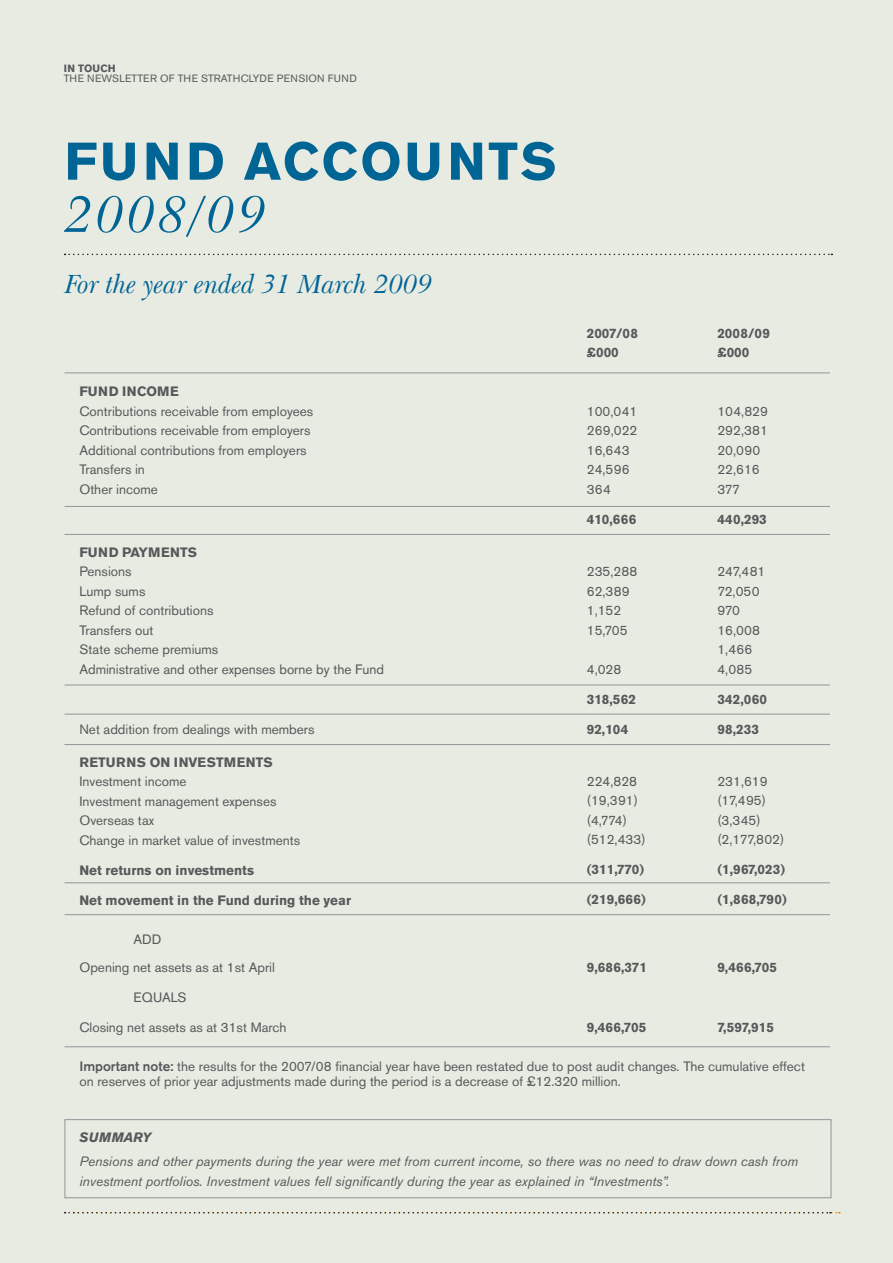
<style>
.page{position:relative;width:893px;height:1263px;background:#e8ebe2}
.page>*{position:absolute;margin:0;border:0;box-sizing:border-box;transform-origin:0 0}
.t1{font:700 52.5px "Akzidenz Grotesk BE";letter-spacing:.05em;color:#006494}
.t2{font:italic 52.5px "New Baskerville IT Cby BT";letter-spacing:.05em;color:#006494}
.t3{font:italic 27px "New Baskerville IT Cby BT";letter-spacing:-.01em;color:#006494}
.t4{font:13.5px/19.5px "Akzidenz Grotesk BE";color:#57585a}
.t5{font:700 13.5px/19.5px "Akzidenz Grotesk BE";color:#57585a}
.t6{font:italic 13.5px/19.5px "Akzidenz Grotesk BE";color:#57585a}
.t7{font:700 13.5px "Akzidenz Grotesk BE";letter-spacing:.03em;color:#57585a}
.t8{font:italic 700 13.5px "Akzidenz Grotesk BE";letter-spacing:.01em;color:#57585a}
.t9{font:10.5px "Akzidenz Grotesk BE";letter-spacing:.03em;color:#57585a}
.t10{font:700 10.5px "Akzidenz Grotesk BE";letter-spacing:.01em;color:#57585a}
.s1{font-weight:500}
</style>
<div class="page">
<svg style="left:65px;top:254px;width:767px;height:1px"></svg>
<svg style="left:65px;top:1212px;width:775px;height:1px"></svg>
<hr style="left:65px;top:372px;width:765px;height:1px;background:#939598">
<hr style="left:65px;top:506px;width:765px;height:1px;background:#939598">
<hr style="left:65px;top:534px;width:765px;height:1px;background:#939598">
<hr style="left:65px;top:685px;width:765px;height:1px;background:#939598">
<hr style="left:65px;top:714px;width:765px;height:1px;background:#939598">
<hr style="left:65px;top:744px;width:765px;height:1px;background:#939598">
<hr style="left:65px;top:1046px;width:765px;height:1px;background:#939598">
<hr style="left:65px;top:882px;width:765px;height:1px;background:#939598">
<div style="left:65px;top:1119px;width:766px;height:79px;border:1px solid #939598"></div>
<hr style="left:65px;top:914px;width:765px;height:1px;background:#939598">
<p class="t10" style="left:64px;top:62px;width:53px">IN TOUCH</p>
<p class="t9" style="left:64px;top:72px;width:295px">THE NEWSLETTER OF THE STRATHCLYDE PENSION FUND</p>
<h1 class="t1" style="left:65px;top:131px;width:494px">FUND ACCOUNTS</h1>
<h1 class="t2" style="left:65px;top:182px;width:204px">2008/09</h1>
<h2 class="t3" style="left:65px;top:267px;width:369px">For the year ended 31 March 2009</h2>
<p class="t7" style="left:79px;top:384px;width:101px">FUND INCOME</p>
<p class="t4" style="left:79px;top:401px;width:236px">Contributions receivable from employees<br>Contributions receivable from employers<br>Additional contributions from employers<br>Transfers in<br>Other income</p>
<p class="t5" style="left:587px;top:324px;width:53px">2007/08 £000</p>
<p class="t4" style="left:587px;top:401px;width:52px">100,041<br>269,022<br>16,643<br>24,596<br>364</p>
<p class="t5" style="left:587px;top:510px;width:51px">410,666</p>
<p class="t5" style="left:717px;top:324px;width:54px">2008/09 £000</p>
<p class="t4" style="left:717px;top:401px;width:52px">104,829<br>292,381<br>20,090<br>22,616<br>377</p>
<p class="t5" style="left:717px;top:510px;width:51px">440,293</p>
<p class="t5" style="left:79px;top:543px;width:119px">FUND PAYMENTS</p>
<p class="t4" style="left:79px;top:562px;width:306px">Pensions<br>Lump sums<br>Refund of contributions<br>Transfers out<br>State scheme premiums<br>Administrative and other expenses borne by the Fund</p>
<p class="t4" style="left:587px;top:562px;width:52px">235,288<br>62,389<br>1,152<br>15,705</p>
<p class="t4" style="left:587px;top:659px;width:36px">4,028</p>
<p class="t5" style="left:587px;top:690px;width:51px">318,562</p>
<p class="t5" style="left:587px;top:720px;width:43px">92,104</p>
<p class="t4" style="left:717px;top:562px;width:50px">247,481<br>72,050<br>970<br>16,008<br>1,466<br>4,085</p>
<p class="t5" style="left:717px;top:690px;width:51px">342,060</p>
<p class="t5" style="left:717px;top:720px;width:43px">98,233</p>
<p class="t4" style="left:79px;top:719px;width:237px">Net addition from dealings with members</p>
<p class="t5" style="left:79px;top:753px;width:195px">RETURNS ON INVESTMENTS</p>
<p class="t4" style="left:79px;top:772px;width:222px">Investment income<br>Investment management expenses<br>Overseas tax<br>Change in market value of investments</p>
<p class="t5" style="left:79px;top:861px;width:176px">Net returns on investments</p>
<p class="t5" style="left:79px;top:891px;width:273px">Net movement in the Fund during the year</p>
<p class="t4" style="left:79px;top:925px;width:197px;line-height:28px;text-indent:54px">ADD<br>Opening net assets as at 1st April</p>
<p class="t4" style="left:133px;top:987px;width:55px">EQUALS</p>
<p class="t4" style="left:79px;top:1017px;width:209px">Closing net assets as at 31st March</p>
<p class="t4" style="left:587px;top:771px;width:60px">224,828 (19,391) (4,774) (512,433)</p>
<p class="t5" style="left:587px;top:860px;width:59px">(311,770)</p>
<p class="t5" style="left:587px;top:890px;width:61px">(219,666)</p>
<p class="t4" style="left:717px;top:771px;width:68px">231,619 (17,495) (3,345) (2,177,802)</p>
<p class="t5" style="left:717px;top:860px;width:69px">(1,967,023)</p>
<p class="t5" style="left:717px;top:890px;width:71px">(1,868,790)</p>
<p class="t5" style="left:717px;top:957px;width:61px">9,466,705</p>
<p class="t5" style="left:587px;top:957px;width:62px">9,686,371</p>
<p class="t5" style="left:587px;top:1017px;width:61px">9,466,705</p>
<p class="t5" style="left:717px;top:1017px;width:58px">7,597,915</p>
<p class="t4" style="left:79px;top:1059px;width:727px;line-height:15px"><span class="s1">Important note:</span> the results for the 2007/08 financial year have been restated due to post audit changes. The cumulative effect on reserves of prior year adjustments made during the period is a decrease of £12.320 million.</p>
<p class="t8" style="left:79px;top:1129px;width:74px">SUMMARY</p>
<p class="t6" style="left:79px;top:1151px;width:720px">Pensions and other payments during the year were met from current income, so there was no need to draw down cash from investment portfolios. Investment values fell significantly during the year as explained in “Investments”.</p>
</div>
